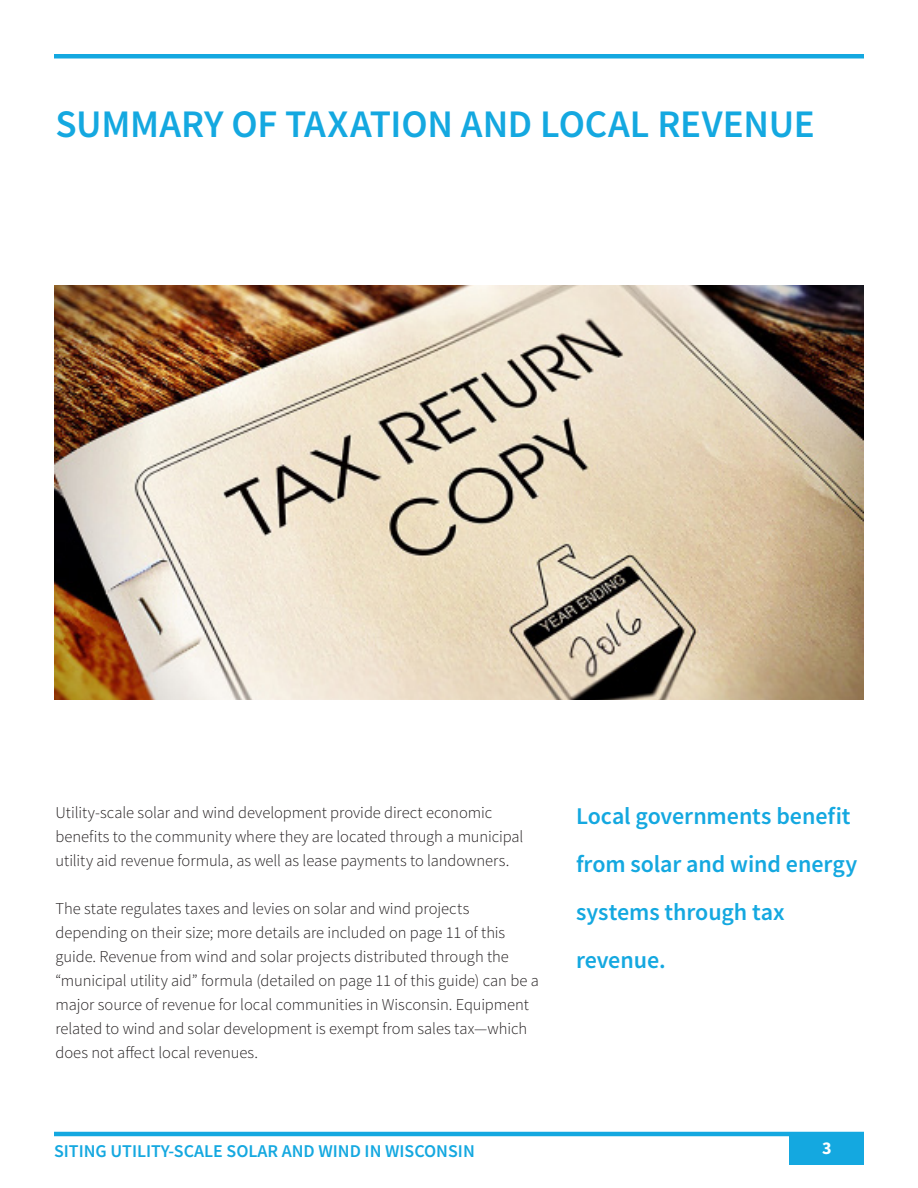
<style>
.page{position:relative;width:918px;height:1188px;background:#fff}
.page>*{position:absolute;margin:0;border:0;box-sizing:border-box;transform-origin:0 0}
.Paragraph_Style_1{font:600 39px "Source Sans Pro";letter-spacing:-.005em;color:#14a8e0}
.Paragraph_Style_1-2{font:600 24px/48px "Source Sans Pro";letter-spacing:-.005em;color:#14a8e0}
.t1{font:600 18px "Source Sans Pro";color:#14a8e0}
.t2{font:700 18px "Source Sans Pro";color:#fff}
.t3{font:300 16.5px/24px "Source Sans Pro";letter-spacing:-.005em;color:#231f20}
</style>
<div class="page">
<div style="left:790px;top:1132px;width:74px;height:34px;background:#14a8e0"></div>
<hr style="left:54px;top:1132px;width:810px;height:4px;background:#14a8e0">
<hr style="left:54px;top:54px;width:810px;height:4px;background:#14a8e0">
<img style="left:54px;top:286px;width:810px;height:414px">
<p class="Paragraph_Style_1" style="left:56px;top:99px;width:761px">SUMMARY OF TAXATION AND LOCAL REVENUE</p>
<p class="t3" style="left:56px;top:801px;width:470px">Utility-scale solar and wind development provide direct economic benefits to the community where they are located through a municipal utility aid revenue formula, as well as lease payments to landowners.</p>
<p class="t3" style="left:56px;top:897px;width:485px">The state regulates taxes and levies on solar and wind projects depending on their size; more details are included on page 11 of this guide. Revenue from wind and solar projects distributed through the “municipal utility aid” formula (detailed on page 11 of this guide) can be a major source of revenue for local communities in Wisconsin. Equipment related to wind and solar development is exempt from sales tax—which does not affect local revenues.</p>
<p class="Paragraph_Style_1-2" style="left:576px;top:791px;width:283px">Local governments benefit from solar and wind energy systems through tax revenue.</p>
<p class="t1" style="left:54px;top:1139px;width:422px">SITING UTILITY-SCALE SOLAR AND WIND IN WISCONSIN</p>
<p class="t2" style="left:822px;top:1135px;width:11px">3</p>
</div>
